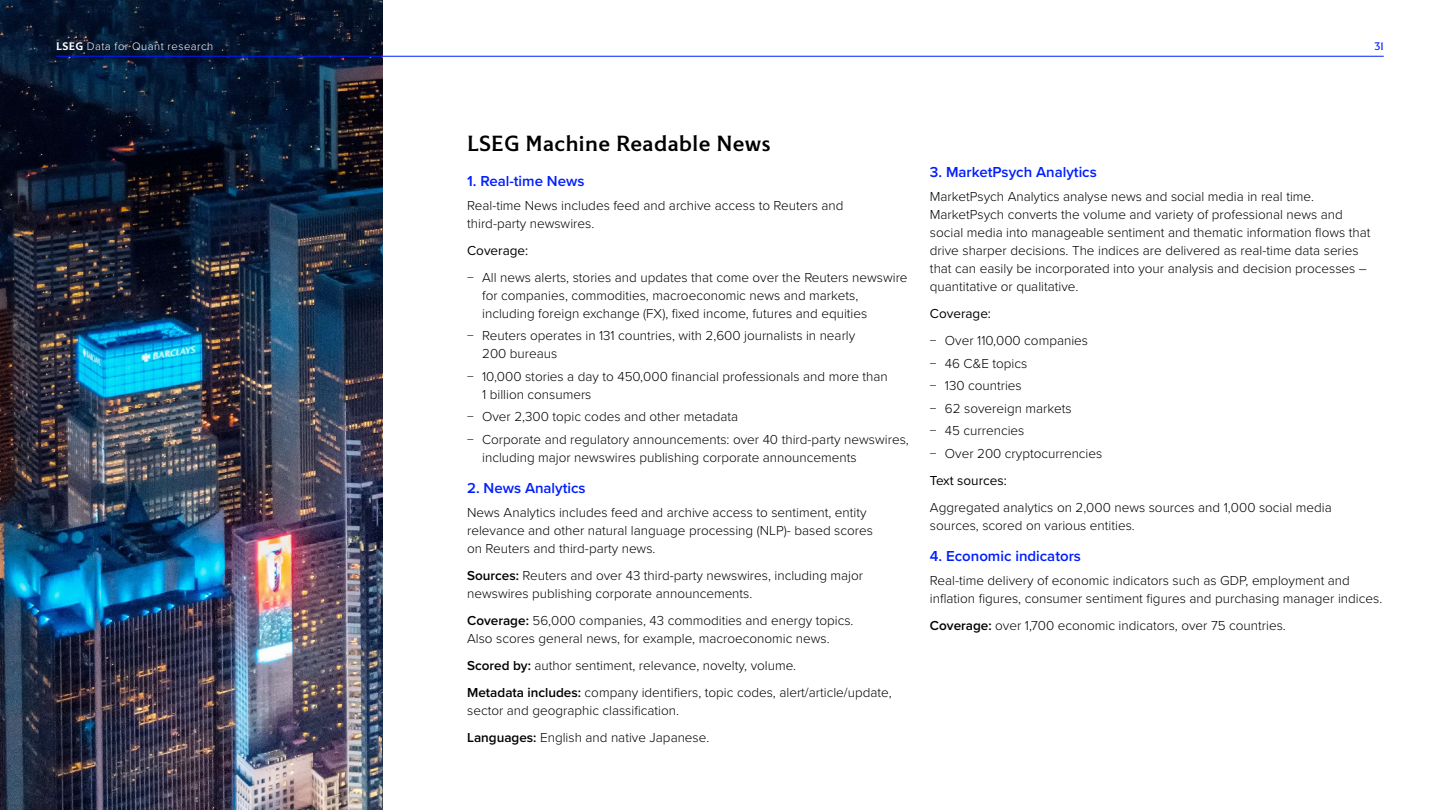
<style>
.page{position:relative;width:1440px;height:810px;background:#fff}
.page>*{position:absolute;margin:0;border:0;box-sizing:border-box;transform-origin:0 0}
.t1{font:500 22.5px "LSEG Motto";letter-spacing:.02em;color:#000}
.t2{font:600 15px "Proxima Nova";color:#001eff}
.t3{font:300 13.5px/18px "Proxima Nova";color:#000}
.t4{font:13.5px "Proxima Nova";color:#000}
.t5{font:300 11.25px "Proxima Nova";letter-spacing:.04em;color:#fff}
.t6{font:11.25px "LSEG Motto";color:#001eff}
.s1{font-family:"LSEG Motto";font-weight:600}
.s2{font-weight:600}
</style>
<div class="page">
<img style="left:0;top:0;width:383px;height:810px">
<hr style="left:56px;top:56px;width:1328px;height:1px;background:#001eff">
<p class="t5" style="left:56px;top:38px;width:159px"><span class="s1">LSEG</span> Data for Quant research</p>
<p class="t6" style="left:1375px;top:39px;width:11px">31</p>
<h1 class="t1" style="left:467px;top:130px;width:305px">LSEG Machine Readable News</h1>
<p class="t2" style="left:467px;top:170px;width:119px">1. Real-time News</p>
<p class="t3" style="left:467px;top:196px;width:378px">Real-time News includes feed and archive access to Reuters and third-party newswires.</p>
<p class="t4" style="left:467px;top:240px;width:63px">Coverage:</p>
<p class="t3" style="left:482px;top:268px;width:427px;text-indent:-15px">− All news alerts, stories and updates that come over the Reuters newswire for companies, commodities, macroeconomic news and markets, including foreign exchange (FX), fixed income, futures and equities</p>
<p class="t3" style="left:482px;top:326px;width:375px;text-indent:-15px">− Reuters operates in 131 countries, with 2,600 journalists in nearly<br>200 bureaus</p>
<p class="t3" style="left:482px;top:367px;width:407px;text-indent:-15px">− 10,000 stories a day to 450,000 financial professionals and more than<br>1 billion consumers</p>
<p class="t3" style="left:467px;top:405px;width:443px;line-height:22.5px">− Over 2,300 topic codes and other metadata<br>− Corporate and regulatory announcements: over 40 third-party newswires,</p>
<p class="t3" style="left:482px;top:448px;width:376px">including major newswires publishing corporate announcements</p>
<p class="t2" style="left:467px;top:477px;width:120px">2. News Analytics</p>
<p class="t3" style="left:467px;top:503px;width:407px">News Analytics includes feed and archive access to sentiment, entity relevance and other natural language processing (NLP)- based scores on Reuters and third-party news.</p>
<p class="t3" style="left:467px;top:566px;width:398px"><span class="s2">Sources:</span> Reuters and over 43 third-party newswires, including major newswires publishing corporate announcements.</p>
<p class="t3" style="left:467px;top:611px;width:388px"><span class="s2">Coverage:</span> 56,000 companies, 43 commodities and energy topics.<br>Also scores general news, for example, macroeconomic news.</p>
<p class="t3" style="left:467px;top:652px;width:426px;line-height:27px"><span class="s2">Scored by:</span> author sentiment, relevance, novelty, volume.<br><span class="s2">Metadata includes:</span> company identifiers, topic codes, alert/article/update,</p>
<p class="t3" style="left:467px;top:697px;width:244px;line-height:27px">sector and geographic classification.<br><span class="s2">Languages:</span> English and native Japanese.</p>
<p class="t2" style="left:930px;top:161px;width:168px">3. MarketPsych Analytics</p>
<p class="t3" style="left:930px;top:187px;width:442px">MarketPsych Analytics analyse news and social media in real time.<br>MarketPsych converts the volume and variety of professional news and social media into manageable sentiment and thematic information flows that drive sharper decisions. The indices are delivered as real-time data series that can easily be incorporated into your analysis and decision processes – quantitative or qualitative.</p>
<p class="t4" style="left:930px;top:304px;width:63px">Coverage:</p>
<p class="t3" style="left:930px;top:329px;width:174px;line-height:22.5px">− Over 110,000 companies<br>− 46 C&amp;E topics<br>− 130 countries<br>− 62 sovereign markets<br>− 45 currencies<br>− Over 200 cryptocurrencies</p>
<p class="t4" style="left:930px;top:470px;width:78px">Text sources:</p>
<p class="t3" style="left:930px;top:497px;width:403px">Aggregated analytics on 2,000 news sources and 1,000 social media sources, scored on various entities.</p>
<p class="t2" style="left:930px;top:545px;width:153px">4. Economic indicators</p>
<p class="t3" style="left:930px;top:571px;width:454px">Real-time delivery of economic indicators such as GDP, employment and inflation figures, consumer sentiment figures and purchasing manager indices.</p>
<p class="t3" style="left:930px;top:616px;width:357px"><span class="s2">Coverage:</span> over 1,700 economic indicators, over 75 countries.</p>
</div>
